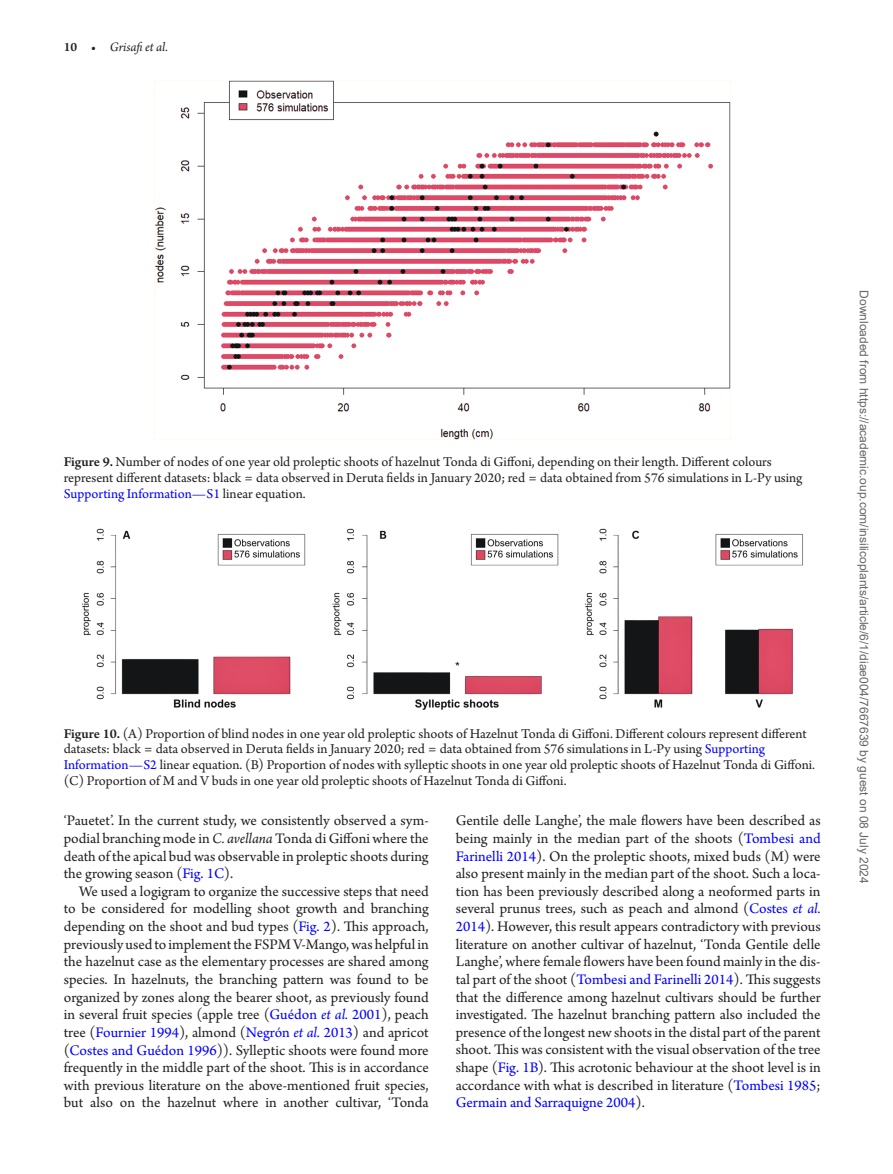
<style>
.page{position:relative;width:893px;height:1174px;background:#fff}
.page>*{position:absolute;margin:0;border:0;box-sizing:border-box;transform-origin:0 0}
.TextInd{font:15.3px/17.5px "Arno Pro";color:#231f20;text-align:justify}
.Text{font:15.3px/17.5px "Arno Pro";color:#231f20;text-align:justify}
.FigCapt{font:14.25px/15.8px "Arno Pro";color:#231f20}
.t1{font:italic 13.5px "Arno Pro";color:#231f20}
.t2{font:12px "Arial";color:#666}
.s1{font-weight:600;font-style:normal}
.s2{font-weight:600}
.s3{color:#00f}
.s4{font-style:italic}
.s5{font-style:italic;color:#00f}
</style>
<div class="page">
<img style="left:154px;top:81px;width:576px;height:359px">
<img style="left:81px;top:528px;width:722px;height:182px">
<p class="t1" style="left:64px;top:39px;width:106px"><span class="s1">10 •</span> Grisafi et al.</p>
<p class="FigCapt" style="left:64px;top:454px;width:740px"><span class="s2">Figure 9.</span> Number of nodes of one year old proleptic shoots of hazelnut Tonda di Giffoni, depending on their length. Different colours represent different datasets: black = data observed in Deruta fields in January 2020; red = data obtained from 576 simulations in L-Py using<br><span class="s3">Supporting Information—S1</span> linear equation.</p>
<p class="FigCapt" style="left:64px;top:726px;width:753px"><span class="s2">Figure 10.</span> (A) Proportion of blind nodes in one year old proleptic shoots of Hazelnut Tonda di Giffoni. Different colours represent different datasets: black = data observed in Deruta fields in January 2020; red = data obtained from 576 simulations in L-Py using <span class="s3">Supporting Information—S2</span> linear equation. (B) Proportion of nodes with sylleptic shoots in one year old proleptic shoots of Hazelnut Tonda di Giffoni. (C) Proportion of M and V buds in one year old proleptic shoots of Hazelnut Tonda di Giffoni.</p>
<p class="Text" style="left:64px;top:812px;width:366px">‘Pauetet’. In the current study, we consistently observed a sym&shy;podial branching mode in <span class="s4">C. avellana</span> Tonda di Giffoni where the death of the apical bud was observable in proleptic shoots during the growing season (<span class="s3">Fig. 1C</span>).</p>
<p class="TextInd" style="left:64px;top:883px;width:366px;text-indent:15px">We used a logigram to organize the successive steps that need to be considered for modelling shoot growth and branching depending on the shoot and bud types (<span class="s3">Fig. 2</span>). This approach, previously used to implement the FSPM V-Mango, was helpful in the hazelnut case as the elementary processes are shared among species. In hazelnuts, the branching pattern was found to be organized by zones along the bearer shoot, as previously found in several fruit species (apple tree (<span class="s3">Guédon</span> <span class="s5">et al.</span> <span class="s3">2001</span>), peach tree (<span class="s3">Fournier 1994</span>), almond (<span class="s3">Negrón</span> <span class="s5">et al.</span> <span class="s3">2013</span>) and apricot (<span class="s3">Costes and Guédon 1996</span>)). Sylleptic shoots were found more frequently in the middle part of the shoot. This is in accordance with previous literature on the above-mentioned fruit species, but also on the hazelnut where in another cultivar, ‘Tonda</p>
<p class="TextInd" style="left:456px;top:812px;width:366px">Gentile delle Langhe’, the male flowers have been described as being mainly in the median part of the shoots (<span class="s3">Tombesi and Farinelli 2014</span>). On the proleptic shoots, mixed buds (M) were also present mainly in the median part of the shoot. Such a loca&shy;tion has been previously described along a neoformed parts in several prunus trees, such as peach and almond (<span class="s3">Costes</span> <span class="s5">et al.<br></span><span class="s3">2014</span>). However, this result appears contradictory with previous literature on another cultivar of hazelnut, ‘Tonda Gentile delle Langhe’, where female flowers have been found mainly in the dis&shy;tal part of the shoot (<span class="s3">Tombesi and Farinelli 2014</span>). This suggests that the difference among hazelnut cultivars should be further investigated. The hazelnut branching pattern also included the presence of the longest new shoots in the distal part of the parent shoot. This was consistent with the visual observation of the tree shape (<span class="s3">Fig. 1B</span>). This acrotonic behaviour at the shoot level is in accordance with what is described in literature (<span class="s3">Tombesi 1985</span>; <span class="s3">Germain and Sarraquigne 2004</span>).</p>
<p class="t2" style="left:868px;top:290px;width:595px;rotate:90deg">Downloaded from https://academic.oup.com/insilicoplants/article/6/1/diae004/7667639 by guest on 08 July 2024</p>
</div>
